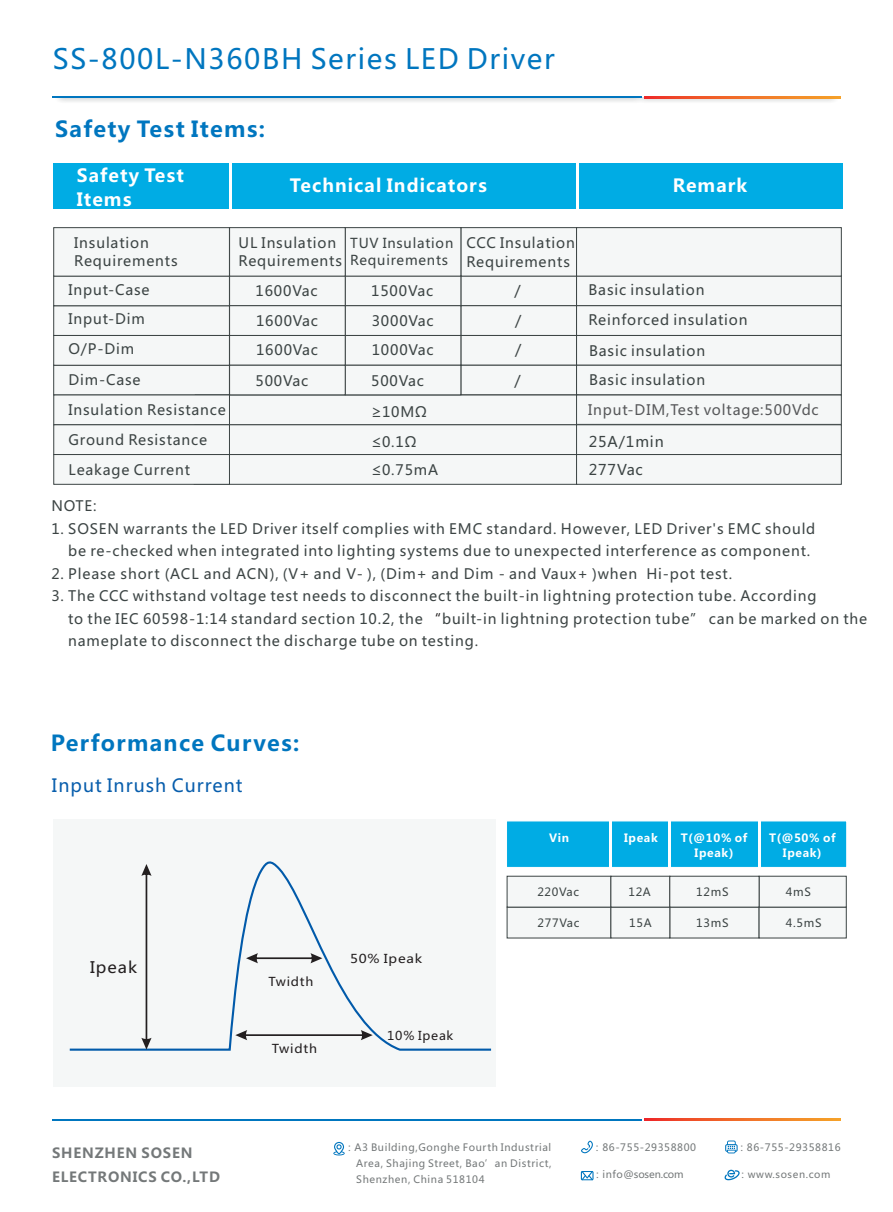
<style>
.page{position:relative;width:893px;height:1212px;background:#fff}
.page>*{position:absolute;margin:0;border:0;box-sizing:border-box;transform-origin:0 0}
.t1{font:27.6px "Microsoft Ya Hei";letter-spacing:.06em;color:#0076bf}
.t2{font:700 21.75px "Microsoft Ya Hei";letter-spacing:.06em;color:#0076bf}
.t3{font:700 18px/23.7px "Microsoft Ya Hei";letter-spacing:.06em;color:#fff}
.t4{font:18px "Microsoft Ya Hei";letter-spacing:.06em;color:#075dac}
.t5{font:15.6px "Microsoft Ya Hei";letter-spacing:.06em;color:#231f20;scale:1.06 1}
.t6{font:14.7px/30px "Microsoft Ya Hei";letter-spacing:.06em;color:#3c4444;text-align:justify}
.t7{font:14.25px/30px "Microsoft Ya Hei";letter-spacing:.06em;color:#3c4444}
.t8{font:14.25px "Microsoft Ya Hei";letter-spacing:.06em;color:#57585a}
.t9{font:700 13.8px/24px "Microsoft Ya Hei";letter-spacing:.06em;color:#747879}
.t10{font:13.5px/17.9px "Microsoft Ya Hei";letter-spacing:.06em;color:#3c4444}
.t11{font:12.15px "Microsoft Ya Hei";letter-spacing:.06em;color:#231f20;scale:1.12 1}
.t12{font:12.15px "Microsoft Ya Hei";letter-spacing:.06em;color:#231f20}
.t13{font:12.15px "Microsoft Ya Hei";letter-spacing:.06em;color:#231f20;scale:1.06 1}
.t14{font:12.15px "Microsoft Ya Hei";letter-spacing:.06em;color:#231f20;scale:1.07 1}
.t15{font:700 11.25px/14.9px "Microsoft Ya Hei";letter-spacing:.06em;color:#fff;text-align:center}
.t16{font:11.25px "Microsoft Ya Hei";letter-spacing:.06em;color:#3c4444}
.t17{font:10.05px/15.9px "Microsoft Ya Hei";letter-spacing:.06em;color:#747879;text-align:justify}
.t18{font:10.05px "Microsoft Ya Hei";letter-spacing:-.015em;color:#747879}
.t19{font:9.9px "Microsoft Ya Hei";letter-spacing:.06em;color:#747879}
.s1{font-size:14.7px}
.s2{color:#231f20}
</style>
<div class="page">
<div style="left:507px;top:821px;width:340px;height:46px;background:#00ace4"></div>
<img style="left:58px;top:98px;width:782px;height:4px">
<hr style="left:53px;top:97px;width:589px;height:1px;background:#0076bf">
<svg style="left:644px;top:97px;width:196px;height:1px"></svg>
<svg style="left:333px;top:1142px;width:12px;height:13px"></svg>
<svg style="left:581px;top:1140px;width:12px;height:13px"></svg>
<svg style="left:725px;top:1140px;width:13px;height:13px"></svg>
<svg style="left:724px;top:1170px;width:16px;height:10px"></svg>
<svg style="left:581px;top:1171px;width:12px;height:9px"></svg>
<hr style="left:53px;top:1119px;width:589px;height:1px;background:#0076bf">
<svg style="left:644px;top:1119px;width:196px;height:1px"></svg>
<div style="left:54px;top:819px;width:442px;height:267px;background:#f5f7f7"></div>
<svg style="left:69px;top:861px;width:423px;height:190px"></svg>
<svg style="left:141px;top:864px;width:11px;height:185px"></svg>
<svg style="left:246px;top:953px;width:76px;height:10px"></svg>
<svg style="left:235px;top:1030px;width:138px;height:10px"></svg>
<div style="left:54px;top:163px;width:789px;height:46px;background:#00ace4"></div>
<hr style="left:230px;top:152px;width:2px;height:64px;background:#fff">
<hr style="left:577px;top:151px;width:2px;height:63px;background:#fff">
<hr style="left:610px;top:809px;width:2px;height:64px;background:#fff">
<hr style="left:758px;top:809px;width:2px;height:64px;background:#fff">
<hr style="left:669px;top:808px;width:2px;height:64px;background:#fff">
<svg style="left:53px;top:227px;width:789px;height:258px"></svg>
<svg style="left:506px;top:875px;width:341px;height:64px"></svg>
<h1 class="t1" style="left:53px;top:47px;width:503px">SS-800L-N360BH Series LED Driver</h1>
<h2 class="t2" style="left:55px;top:119px;width:211px">Safety Test Items:</h2>
<p class="t3" style="left:77px;top:165px;width:109px">Safety Test<br>Items</p>
<p class="t3" style="left:290px;top:175px;width:198px">Technical Indicators</p>
<p class="t7" style="left:74px;top:234px;width:105px;line-height:18.8px">Insulation<br>Requirements</p>
<p class="t7" style="left:467px;top:234px;width:110px;line-height:18.8px">CCC Insulation<br>Requirements</p>
<p class="t7" style="left:239px;top:234px;width:105px;line-height:18.8px">UL Insulation<br>Requirements</p>
<p class="t10" style="left:350px;top:235px;width:105px">TUV Insulation<br>Requirements</p>
<p class="t7" style="left:69px;top:276px;width:83px">Input-Case</p>
<p class="t7" style="left:69px;top:305px;width:78px">Input-Dim<br>O/P-Dim</p>
<p class="t7" style="left:69px;top:366px;width:74px">Dim-Case</p>
<p class="t7" style="left:256px;top:277px;width:64px;text-align:justify">1600Vac 1600Vac 1600Vac 500Vac</p>
<p class="t7" style="left:371px;top:277px;width:64px;text-align:justify">1500Vac 3000Vac 1000Vac 500Vac</p>
<p class="t6" style="left:514px;top:277px;width:8px">/ / / /</p>
<p class="t3" style="left:673px;top:175px;width:76px">Remark</p>
<p class="t7" style="left:588px;top:276px;width:118px">Basic insulation</p>
<p class="t7" style="left:588px;top:306px;width:161px">Reinforced insulation</p>
<p class="t7" style="left:589px;top:337px;width:118px;line-height:29px">Basic insulation<br>Basic insulation</p>
<p class="t7" style="left:69px;top:396px;width:159px">Insulation Resistance</p>
<p class="t8" style="left:588px;top:404px;width:232px">Input-DIM,Test voltage:500Vdc</p>
<p class="t7" style="left:69px;top:426px;width:140px">Ground Resistance<br>Leakage Current</p>
<p class="t7" style="left:371px;top:398px;width:57px"><span class="s1">≥</span>10MΩ <span class="s1">≤</span>0.1Ω</p>
<p class="t6" style="left:589px;top:428px;width:77px">25A/1min</p>
<p class="t7" style="left:371px;top:456px;width:68px"><span class="s1">≤</span>0.75mA</p>
<p class="t6" style="left:589px;top:456px;width:56px">277Vac</p>
<p class="t7" style="left:51px;top:492px;width:47px">NOTE:</p>
<p class="t7" style="left:68px;top:518px;width:749px;line-height:22.5px;text-indent:-17px">1. SOSEN warrants the LED Driver itself complies with EMC standard. However, LED Driver's EMC should be re-checked when integrated into lighting systems due to unexpected interference as component.</p>
<p class="t7" style="left:51px;top:560px;width:682px">2. Please short (ACL and ACN), (V+ and V- ), (Dim+ and Dim - and Vaux+ )when Hi-pot test.</p>
<p class="t7" style="left:68px;top:586px;width:800px;line-height:22.5px;text-indent:-17px">3. The CCC withstand voltage test needs to disconnect the built-in lightning protection tube. According<br>to the IEC 60598-1:14 standard section 10.2, the <span class="s2">“</span>built-in lightning protection tube” can be marked on the nameplate to disconnect the discharge tube on testing.</p>
<h2 class="t2" style="left:51px;top:734px;width:250px">Performance Curves:</h2>
<p class="t4" style="left:52px;top:777px;width:192px">Input Inrush Current</p>
<p class="t5" style="left:90px;top:960px;width:46px">Ipeak</p>
<p class="t13" style="left:268px;top:976px;width:44px">Twidth</p>
<p class="t14" style="left:272px;top:1043px;width:44px">Twidth</p>
<p class="t11" style="left:350px;top:953px;width:66px">50% Ipeak</p>
<p class="t12" style="left:387px;top:1030px;width:68px">10% Ipeak</p>
<p class="t15" style="left:549px;top:831px;width:22px">Vin</p>
<p class="t15" style="left:624px;top:832px;width:35px">Ipeak</p>
<p class="t15" style="left:769px;top:832px;width:68px">T(@50% of<br>Ipeak)</p>
<p class="t15" style="left:681px;top:832px;width:68px">T(@10% of<br>Ipeak)</p>
<p class="t16" style="left:537px;top:887px;width:43px">220Vac</p>
<p class="t16" style="left:538px;top:918px;width:43px">277Vac</p>
<p class="t16" style="left:628px;top:887px;width:24px">12A</p>
<p class="t16" style="left:629px;top:917px;width:24px">15A</p>
<p class="t16" style="left:696px;top:887px;width:34px">12mS</p>
<p class="t16" style="left:786px;top:887px;width:26px">4mS</p>
<p class="t16" style="left:786px;top:918px;width:37px">4.5mS</p>
<p class="t16" style="left:696px;top:918px;width:34px">13mS</p>
<p class="t9" style="left:52px;top:1142px;width:169px">SHENZHEN SOSEN<br>ELECTRONICS CO.,LTD</p>
<p class="t17" style="left:356px;top:1140px;width:197px;text-indent:-12px">：A3 Building,Gonghe Fourth Industrial Area, Shajing Street, Bao’an District, Shenzhen, China 518104</p>
<p class="t17" style="left:592px;top:1140px;width:105px">：86-755-29358800</p>
<p class="t17" style="left:737px;top:1140px;width:105px">：86-755-29358816</p>
<p class="t18" style="left:592px;top:1170px;width:93px">：info@sosen.com</p>
<p class="t19" style="left:738px;top:1170px;width:94px">：www.sosen.com</p>
</div>
